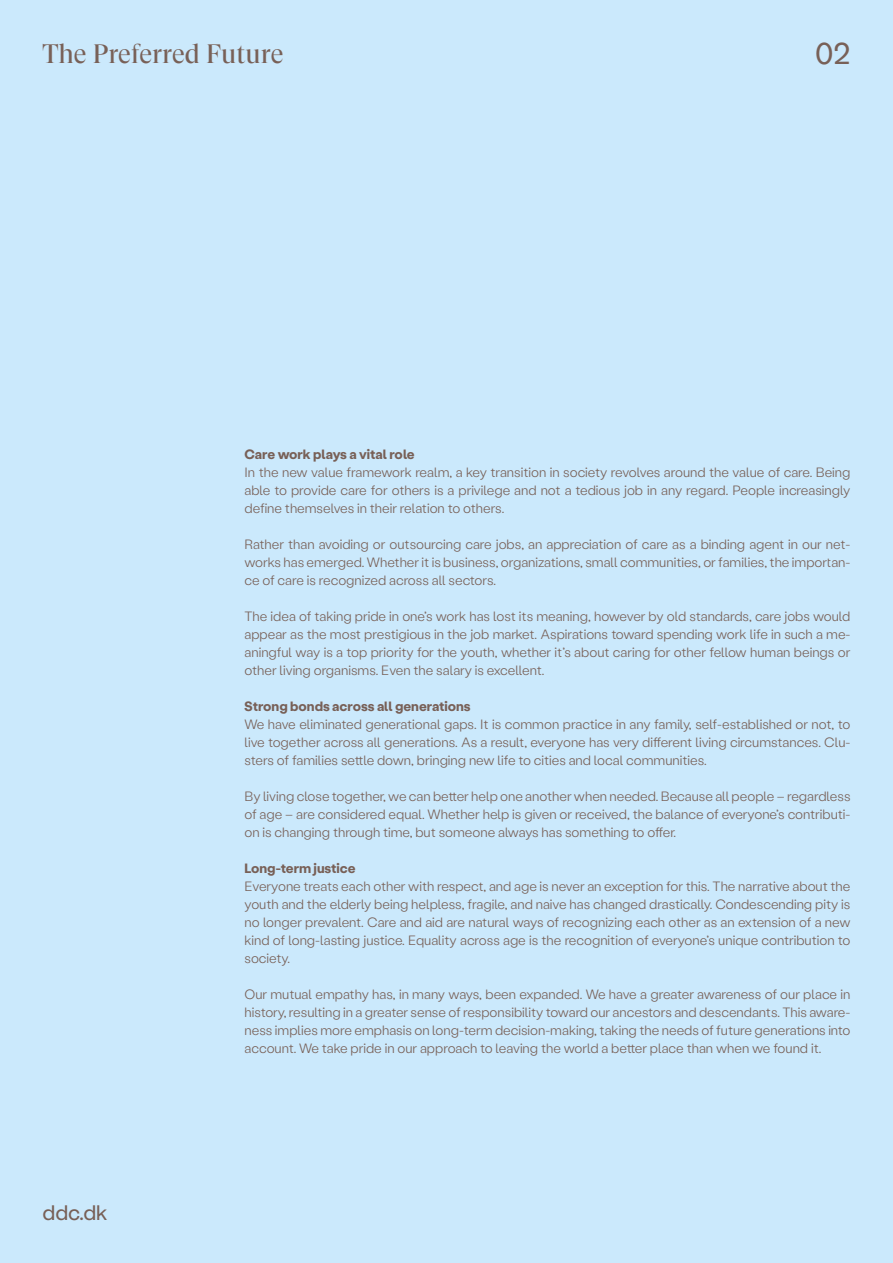
<style>
.page{position:relative;width:893px;height:1263px;background:#cbe9fc}
.page>*{position:absolute;margin:0;border:0;box-sizing:border-box;transform-origin:0 0}
.t1{font:30px "Stabil Grotesk";color:#786057}
.t2{font:27px "GT Super Display";color:#786057}
.t3{font:21px "Stabil Grotesk";color:#786057}
.t4{font:300 13.5px/18px "Stabil Grotesk";color:#786057;text-align:justify}
.t5{font:700 13.5px "Stabil Grotesk";color:#786057}
</style>
<div class="page">
<h2 class="t2" style="left:43px;top:40px;width:243px">The Preferred Future</h2>
<h1 class="t1" style="left:815px;top:33px;width:37px">02</h1>
<h3 class="t3" style="left:43px;top:1199px;width:67px">ddc.dk</h3>
<p class="t5" style="left:244px;top:445px;width:172px">Care work plays a vital role</p>
<p class="t4" style="left:244px;top:463px;width:607px">In the new value framework realm, a key transition in society revolves around the value of care. Being able to provide care for others is a privilege and not a tedious job in any regard. People increasingly define themselves in their relation to others.</p>
<p class="t4" style="left:244px;top:535px;width:607px">Rather than avoiding or outsourcing care jobs, an appreciation of care as a binding agent in our net&shy;works has emerged. Whether it is business, organizations, small communities, or families, the importan&shy;ce of care is recognized across all sectors.</p>
<p class="t4" style="left:244px;top:607px;width:607px">The idea of taking pride in one’s work has lost its meaning, however by old standards, care jobs would appear as the most prestigious in the job market. Aspirations toward spending work life in such a me&shy;aningful way is a top priority for the youth, whether it’s about caring for other fellow human beings or other living organisms. Even the salary is excellent.</p>
<p class="t5" style="left:244px;top:697px;width:228px">Strong bonds across all generations</p>
<p class="t4" style="left:244px;top:715px;width:607px">We have eliminated generational gaps. It is common practice in any family, self-established or not, to live together across all generations. As a result, everyone has very different living circumstances. Clu&shy;sters of families settle down, bringing new life to cities and local communities.</p>
<p class="t4" style="left:244px;top:787px;width:607px">By living close together, we can better help one another when needed. Because all people – regardless of age – are considered equal. Whether help is given or received, the balance of everyone’s contributi&shy;on is changing through time, but someone always has something to offer.</p>
<p class="t5" style="left:244px;top:859px;width:113px">Long-term justice</p>
<p class="t4" style="left:244px;top:877px;width:607px">Everyone treats each other with respect, and age is never an exception for this. The narrative about the youth and the elderly being helpless, fragile, and naive has changed drastically. Condescending pity is no longer prevalent. Care and aid are natural ways of recognizing each other as an extension of a new kind of long-lasting justice. Equality across age is the recognition of everyone’s unique contribution to society.</p>
<p class="t4" style="left:244px;top:985px;width:607px">Our mutual empathy has, in many ways, been expanded. We have a greater awareness of our place in history, resulting in a greater sense of responsibility toward our ancestors and descendants. This aware&shy;ness implies more emphasis on long-term decision-making, taking the needs of future generations into account. We take pride in our approach to leaving the world a better place than when we found it.</p>
</div>
